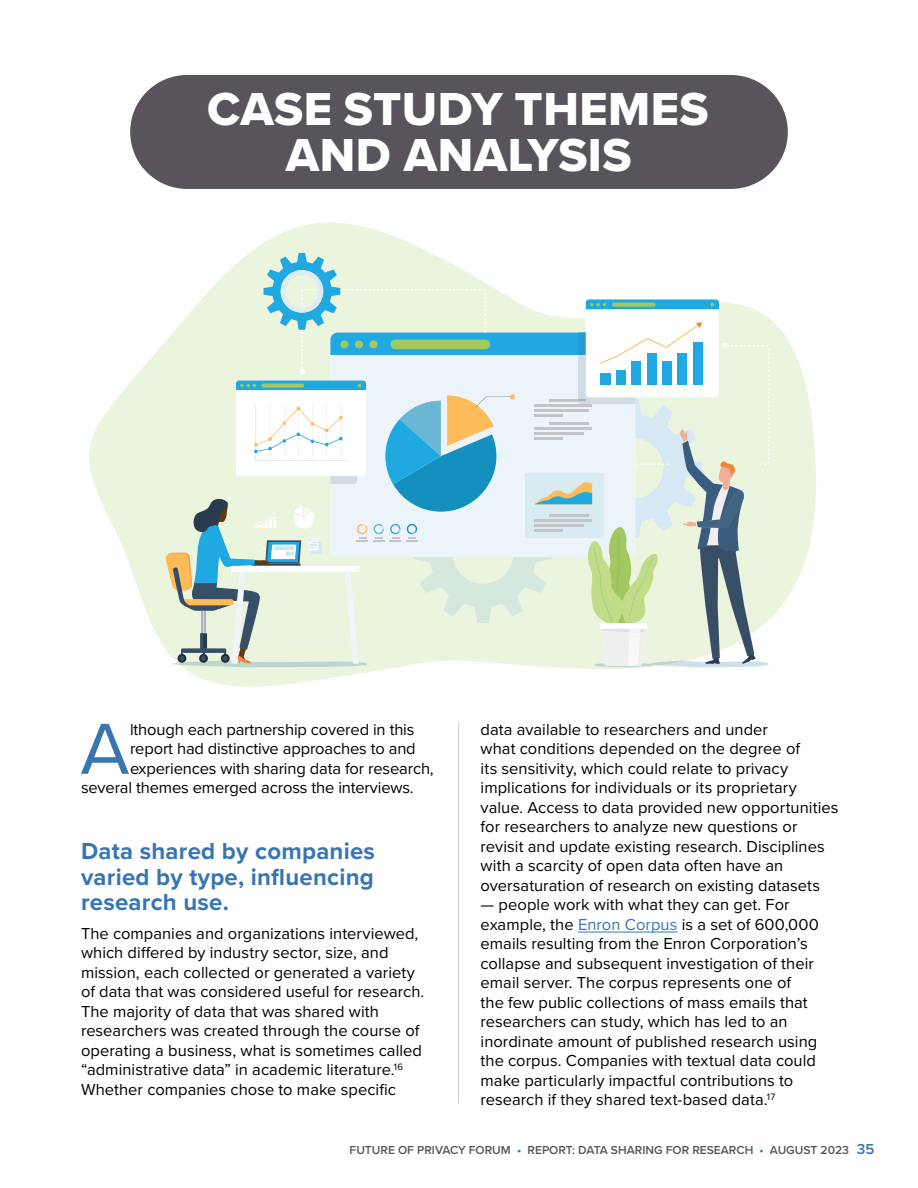
<style>
.page{position:relative;width:918px;height:1188px;background:#fff}
.page>*{position:absolute;margin:0;border:0;box-sizing:border-box;transform-origin:0 0}
.t1{font:75px "Proxima Nova";color:#3876b2}
.t2{font:48px/46.5px "Proxima Nova Extrabld";letter-spacing:.01em;color:#fff;text-align:center}
.t3{font:700 24px/25.5px "Proxima Nova";letter-spacing:.01em;color:#3876b2;text-align:justify}
.t4{font:16.5px/19.5px "Proxima Nova";color:#000}
.t5{font:600 12px "Proxima Nova";color:#59545b}
.s1{color:#3876b2}
.s2{font-size:15px;color:#3876b2}
</style>
<div class="page">
<hr style="left:458px;top:722px;width:1px;height:382px;background:#cdccce">
<div style="left:130px;top:75px;width:658px;height:114px;background:#59545b;border-radius:57px"></div>
<svg style="left:89px;top:222px;width:727px;height:465px"></svg>
<svg style="left:165px;top:253px;width:610px;height:414px"></svg>
<hr style="left:578px;top:932px;width:99px;height:1px;background:#3876b2">
<h2 class="t2" style="left:207px;top:85px;width:503px">CASE STUDY THEMES<br>AND ANALYSIS</h2>
<h1 class="t1" style="left:80px;top:693px;width:51px">A</h1>
<p class="t4" style="left:130px;top:719px;width:286px">lthough each partnership covered in this</p>
<p class="t4" style="left:130px;top:738px;width:287px">report had distinctive approaches to and</p>
<p class="t4" style="left:130px;top:758px;width:305px">experiences with sharing data for research,</p>
<p class="t4" style="left:81px;top:777px;width:334px">several themes emerged across the interviews.</p>
<h3 class="t3" style="left:81px;top:838px;width:296px">Data shared by companies varied by type, influencing research use.</h3>
<p class="t4" style="left:81px;top:923px;width:345px">The companies and organizations interviewed, which differed by industry sector, size, and mission, each collected or generated a variety of data that was considered useful for research.<br>The majority of data that was shared with researchers was created through the course of operating a business, what is sometimes called “administrative data” in academic literature.<sup>16<br></sup>Whether companies chose to make specific</p>
<p class="t4" style="left:481px;top:719px;width:359px">data available to researchers and under<br>what conditions depended on the degree of<br>its sensitivity, which could relate to privacy implications for individuals or its proprietary value. Access to data provided new opportunities for researchers to analyze new questions or revisit and update existing research. Disciplines with a scarcity of open data often have an oversaturation of research on existing datasets</p>
<p class="t4" style="left:481px;top:894px;width:340px">— people work with what they can get. For example, the <span class="s1">Enron Corpus</span> is a set of 600,000 emails resulting from the Enron Corporation’s collapse and subsequent investigation of their email server. The corpus represents one of<br>the few public collections of mass emails that researchers can study, which has led to an inordinate amount of published research using the corpus. Companies with textual data could make particularly impactful contributions to research if they shared text-based data.<sup>17</sup></p>
<p class="t5" style="left:350px;top:1141px;width:526px">FUTURE OF PRIVACY FORUM <span class="s1">•</span> REPORT: DATA SHARING FOR RESEARCH <span class="s1">•</span> AUGUST 2023 <span class="s2">35</span></p>
</div>
